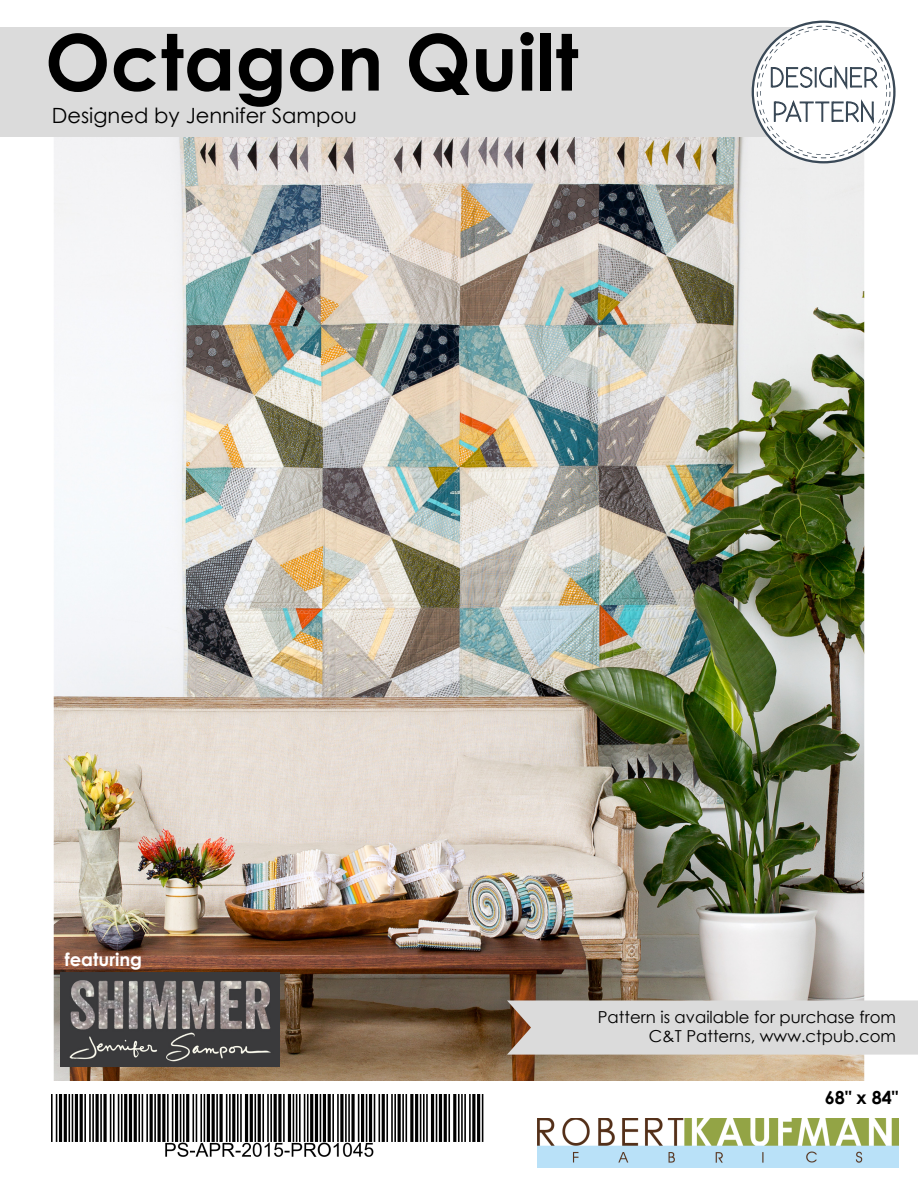
<style>
.page{position:relative;width:918px;height:1188px;background:#fff}
.page>*{position:absolute;margin:0;border:0;box-sizing:border-box;transform-origin:0 0}
.t1{font:700 78px "Century Gothic";color:#000}
.t2{font:21px "Century Gothic";color:#000}
.t3{font:700 18px "Century Gothic";color:#fff}
.t4{font:700 18px "Century Gothic";color:#000}
.t5{font:16.5px/19.8px "Century Gothic";color:#000;text-align:right}
</style>
<div class="page">
<img style="left:54px;top:137px;width:810px;height:944px">
<img style="left:537px;top:1118px;width:361px;height:50px">
<div style="left:507px;top:1000px;width:411px;height:55px;background:#dbdbdb"></div>
<div style="left:0;top:27px;width:853px;height:110px;background:#dbdbdb"></div>
<img style="left:60px;top:973px;width:219px;height:93px">
<svg style="left:752px;top:21px;width:144px;height:142px"></svg>
<img style="left:52px;top:1095px;width:432px;height:62px">
<h1 class="t1" style="left:45px;top:32px;width:535px">Octagon Quilt</h1>
<p class="t2" style="left:52px;top:107px;width:307px">Designed by Jennifer Sampou</p>
<p class="t3" style="left:65px;top:952px;width:79px">featuring</p>
<p class="t5" style="left:598px;top:1008px;width:300px">Pattern is available for purchase from<br>C&amp;T Patterns, www.ctpub.com</p>
<p class="t4" style="left:825px;top:1090px;width:75px">68" x 84"</p>
</div>
